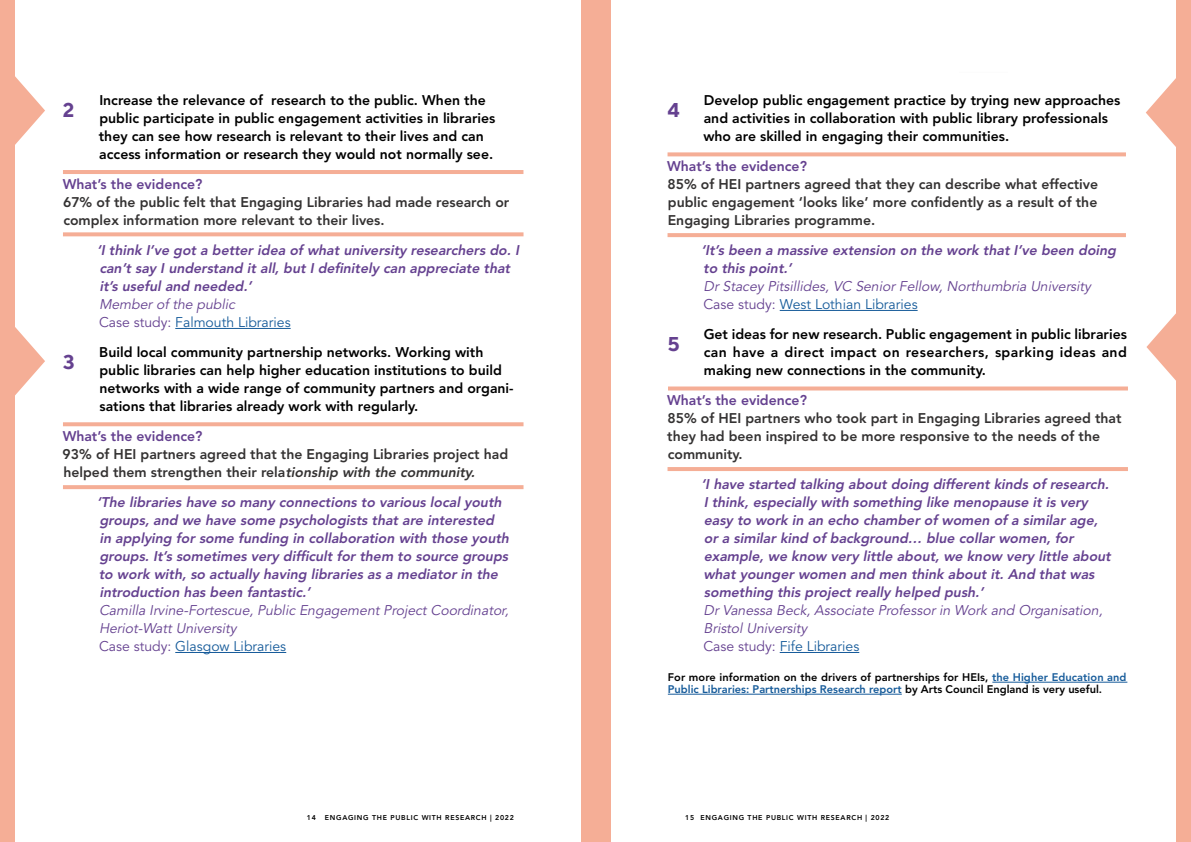
<style>
.page{position:relative;width:1191px;height:842px;background:#fff}
.page>*{position:absolute;margin:0;border:0;box-sizing:border-box;transform-origin:0 0}
.t1{font:700 20px "TT Norms";color:#654190}
.t2{font:italic 800 14px/18px "Avenir LT Std";color:#654190}
.t3{font:800 14px/18px "Avenir LT Std";color:#000}
.t4{font:800 14px/18px "Avenir LT Std";color:#343232}
.t5{font:italic 14px/18px "Avenir LT Std";color:#654190}
.t6{font:800 14px "Avenir LT Std";color:#654190}
.t7{font:800 11px/12px "Avenir LT Std";color:#000}
.t8{font:800 7px "Avenir LT Std";letter-spacing:.1em;color:#000}
.s1{font-style:normal}
.s2{font-style:normal;color:#165b9a}
.s3{font-style:italic}
.s4{color:#165b9a}
</style>
<div class="page">
<hr style="left:175px;top:328px;width:116px;height:1px;background:#165b9a">
<hr style="left:175px;top:652px;width:111px;height:1px;background:#165b9a">
<hr style="left:958px;top:72px;width:49px;height:1px;background:#000">
<hr style="left:779px;top:310px;width:138px;height:1px;background:#165b9a">
<hr style="left:779px;top:652px;width:80px;height:1px;background:#165b9a">
<hr style="left:992px;top:682px;width:135px;height:1px;background:#165b9a">
<hr style="left:668px;top:694px;width:233px;height:1px;background:#165b9a">
<div style="left:1176px;top:0;width:15px;height:842px;background:#f5ae96"></div>
<div style="left:0;top:0;width:15px;height:842px;background:#f5ae96"></div>
<div style="left:580px;top:0;width:30px;height:842px;background:#f5ae96"></div>
<svg style="left:63px;top:232px;width:460px;height:4px;background:#f5b59f"></svg>
<svg style="left:63px;top:422px;width:460px;height:4px;background:#f5b39d"></svg>
<hr style="left:63px;top:170px;width:460px;height:4px;background:#f5ae96">
<svg style="left:63px;top:485px;width:460px;height:4px;background:#f5b19a"></svg>
<svg style="left:667px;top:152px;width:459px;height:4px;background:#f6b6a0"></svg>
<hr style="left:667px;top:233px;width:459px;height:4px;background:#f5ae96">
<svg style="left:1146px;top:78px;width:30px;height:69px"></svg>
<svg style="left:1146px;top:313px;width:30px;height:68px"></svg>
<svg style="left:15px;top:76px;width:30px;height:69px"></svg>
<svg style="left:15px;top:327px;width:30px;height:69px"></svg>
<svg style="left:668px;top:386px;width:460px;height:4px;background:#f6b8a3"></svg>
<hr style="left:667px;top:467px;width:461px;height:4px;background:#f5ae96">
<p class="t3" style="left:99px;top:91px;width:398px">Increase the relevance of research to the public. When the public participate in public engagement activities in libraries they can see how research is relevant to their lives and can access information or research they would not normally see.</p>
<p class="t6" style="left:63px;top:176px;width:141px">What’s the evidence?</p>
<p class="t4" style="left:63px;top:193px;width:448px">67% of the public felt that Engaging Libraries had made research or complex information more relevant to their lives.</p>
<p class="t2" style="left:97px;top:241px;width:426px">‘I think I’ve got a better idea of what university researchers do. I can’t say I understand it all, but I definitely can appreciate that it’s useful and needed.’</p>
<p class="t5" style="left:99px;top:296px;width:193px">Member of the public<br><span class="s1">Case study:</span> <span class="s2">Falmouth Libraries</span></p>
<p class="t3" style="left:99px;top:343px;width:416px">Build local community partnership networks. Working with public libraries can help higher education institutions to build networks with a wide range of community partners and organi&shy;sations that libraries already work with regularly.</p>
<p class="t6" style="left:63px;top:428px;width:141px">What’s the evidence?</p>
<p class="t4" style="left:63px;top:445px;width:447px">93% of HEI partners agreed that the Engaging Libraries project had helped them strengthen their rela<span class="s3">tionship with the community.</span></p>
<p class="t2" style="left:97px;top:493px;width:416px">‘The libraries have so many connections to various local youth groups, and we have some psychologists that are interested in applying for some funding in collaboration with those youth groups. It’s sometimes very difficult for them to source groups to work with, so actually having libraries as a mediator in the introduction has been fantastic.’</p>
<p class="t5" style="left:99px;top:602px;width:414px">Camilla Irvine-Fortescue, Public Engagement Project Coordinator,<br>Heriot-Watt University<br><span class="s1">Case study:</span> <span class="s2">Glasgow Libraries</span></p>
<p class="t3" style="left:703px;top:91px;width:418px">Develop public engagement practice by trying new approaches and activities in collaboration with public library professionals who are skilled in engaging their communities.</p>
<p class="t6" style="left:667px;top:158px;width:141px">What’s the evidence?</p>
<p class="t4" style="left:667px;top:175px;width:432px;text-align:justify">85% of HEI partners agreed that they can describe what effective public engagement ‘looks like’ more confidently as a result of the Engaging Libraries programme.</p>
<p class="t2" style="left:701px;top:241px;width:419px">‘It’s been a massive extension on the work that I’ve been doing to this point.’</p>
<p class="t5" style="left:703px;top:278px;width:392px">Dr Stacey Pitsillides, VC Senior Fellow, Northumbria University<br><span class="s1">Case study:</span> <span class="s2">West Lothian Libraries</span></p>
<p class="t3" style="left:703px;top:325px;width:425px;text-align:justify">Get ideas for new research. Public engagement in public libraries can have a direct impact on researchers, sparking ideas and making new connections in the community.</p>
<p class="t6" style="left:667px;top:392px;width:141px">What’s the evidence?</p>
<p class="t4" style="left:667px;top:409px;width:456px">85% of HEI partners who took part in Engaging Libraries agreed that they had been inspired to be more responsive to the needs of the community.</p>
<p class="t2" style="left:701px;top:475px;width:414px">‘I have started talking about doing different kinds of research.<br>I think, especially with something like menopause it is very easy to work in an echo chamber of women of a similar age, or a similar kind of background… blue collar women, for example, we know very little about, we know very little about what younger women and men think about it. And that was something this project really helped push.’</p>
<p class="t5" style="left:703px;top:602px;width:403px">Dr Vanessa Beck, Associate Professor in Work and Organisation,<br>Bristol University<br><span class="s1">Case study:</span> <span class="s2">Fife Libraries</span></p>
<p class="t7" style="left:668px;top:671px;width:460px">For more information on the drivers of partnerships for HEIs, <span class="s4">the Higher Education and<br>Public Libraries: Partnerships Research report</span> by Arts Council England is very useful.</p>
<h1 class="t1" style="left:63px;top:97px;width:13px">2</h1>
<h1 class="t1" style="left:667px;top:97px;width:14px">4</h1>
<h1 class="t1" style="left:667px;top:331px;width:14px">5</h1>
<h1 class="t1" style="left:63px;top:349px;width:13px">3</h1>
<p class="t8" style="left:307px;top:813px;width:10px">14</p>
<p class="t8" style="left:325px;top:813px;width:190px">ENGAGING THE PUBLIC WITH RESEARCH | 2022</p>
<p class="t8" style="left:685px;top:813px;width:206px">15 ENGAGING THE PUBLIC WITH RESEARCH | 2022</p>
</div>
